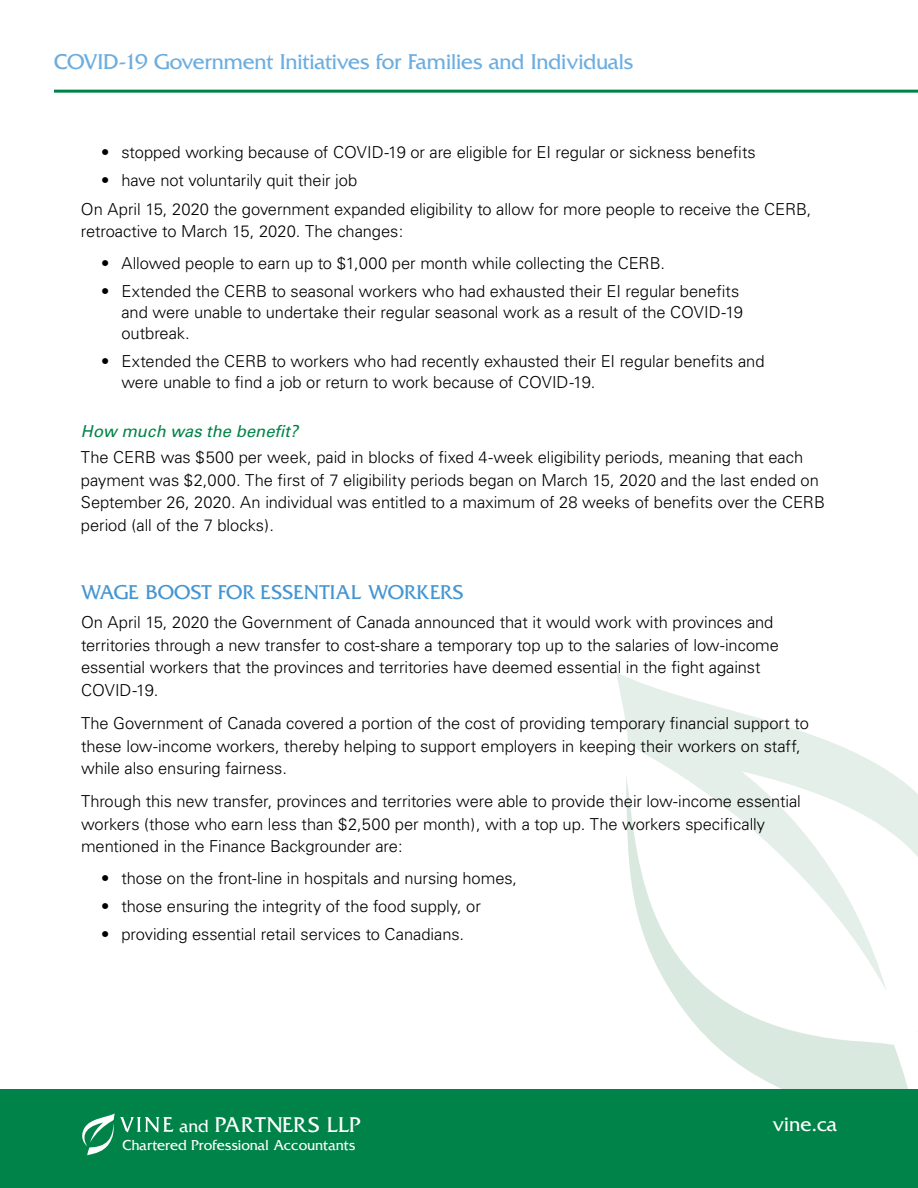
<style>
.page{position:relative;width:918px;height:1188px;background:#fff}
.page>*{position:absolute;margin:0;border:0;box-sizing:border-box;transform-origin:0 0}
.t1{font:22.5px "Friz Quadrata Std";letter-spacing:-.01em;color:#6caddf}
.t2{font:21px "Friz Quadrata Std";letter-spacing:.005em;color:#4495d1}
.t3{font:21px "Friz Quadrata Std";color:#fff}
.t4{font:19.5px "Friz Quadrata Font";letter-spacing:-.035em;color:#fff}
.t5{font:300 16.5px/22.5px "Univers";letter-spacing:-.005em;color:#000}
.t6{font:italic 16.5px "Univers";letter-spacing:.005em;color:#008348}
.t7{font:13.2px "Friz Quadrata Font";letter-spacing:-.02em;color:#fff}
.s1{font-size:15.9px}
</style>
<div class="page">
<svg style="left:617px;top:673px;width:277px;height:102px"></svg>
<svg style="left:626px;top:775px;width:292px;height:314px"></svg>
<div style="left:0;top:1089px;width:918px;height:99px;background:#008348"></div>
<svg style="left:82px;top:1114px;width:92px;height:41px"></svg>
<hr style="left:54px;top:90px;width:864px;height:3px;background:#008348">
<h1 class="t1" style="left:54px;top:49px;width:581px">COVID-19 Government Initiatives for Families and Individuals</h1>
<p class="t5" style="left:101px;top:141px;width:656px">• stopped working because of COVID-19 or are eligible for EI regular or sickness benefits</p>
<p class="t5" style="left:81px;top:165px;width:732px;line-height:29.2px;text-indent:20px">• have not voluntarily quit their job<br>On April 15, 2020 the government expanded eligibility to allow for more people to receive the CERB,</p>
<p class="t5" style="left:81px;top:220px;width:324px">retroactive to March 15, 2020. The changes:</p>
<p class="t5" style="left:101px;top:252px;width:566px">• Allowed people to earn up to $1,000 per month while collecting the CERB.</p>
<p class="t5" style="left:121px;top:281px;width:623px;line-height:21px;text-indent:-20px">• Extended the CERB to seasonal workers who had exhausted their EI regular benefits and were unable to undertake their regular seasonal work as a result of the COVID-19 outbreak.</p>
<p class="t5" style="left:121px;top:350px;width:645px;line-height:21px;text-indent:-20px">• Extended the CERB to workers who had recently exhausted their EI regular benefits and were unable to find a job or return to work because of COVID-19.</p>
<p class="t6" style="left:81px;top:422px;width:219px">How much was the benefit?</p>
<p class="t5" style="left:81px;top:446px;width:746px">The CERB was $500 per week, paid in blocks of fixed 4-week eligibility periods, meaning that each payment was $2,000. The first of 7 eligibility periods began on March 15, 2020 and the last ended on September 26, 2020. An individual was entitled to a maximum of 28 weeks of benefits over the CERB period (all of the 7 blocks).</p>
<p class="t2" style="left:81px;top:580px;width:384px">WAGE BOOST FOR ESSENTIAL WORKERS</p>
<p class="t5" style="left:81px;top:611px;width:699px">On April 15, 2020 the Government of Canada announced that it would work with provinces and territories through a new transfer to cost-share a temporary top up to the salaries of low-income essential workers that the provinces and territories have deemed essential in the fight against COVID-19.</p>
<p class="t5" style="left:81px;top:712px;width:729px">The Government of Canada covered a portion of the cost of providing temporary financial support to these low-income workers, thereby helping to support employers in keeping their workers on staff, while also ensuring fairness.</p>
<p class="t5" style="left:81px;top:790px;width:721px">Through this new transfer, provinces and territories were able to provide their low-income essential workers (those who earn less than $2,500 per month), with a top up. The workers specifically mentioned in the Finance Backgrounder are:</p>
<p class="t5" style="left:101px;top:867px;width:417px">• those on the front-line in hospitals and nursing homes,</p>
<p class="t5" style="left:101px;top:895px;width:381px">• those ensuring the integrity of the food supply, or</p>
<p class="t5" style="left:101px;top:923px;width:364px">• providing essential retail services to Canadians.</p>
<p class="t4" style="left:179px;top:1112px;width:183px"><span class="s1">and</span> PARTNERS LLP</p>
<p class="t7" style="left:122px;top:1136px;width:235px">Chartered Professional Accountants</p>
<p class="t3" style="left:773px;top:1112px;width:65px">vine.ca</p>
</div>
